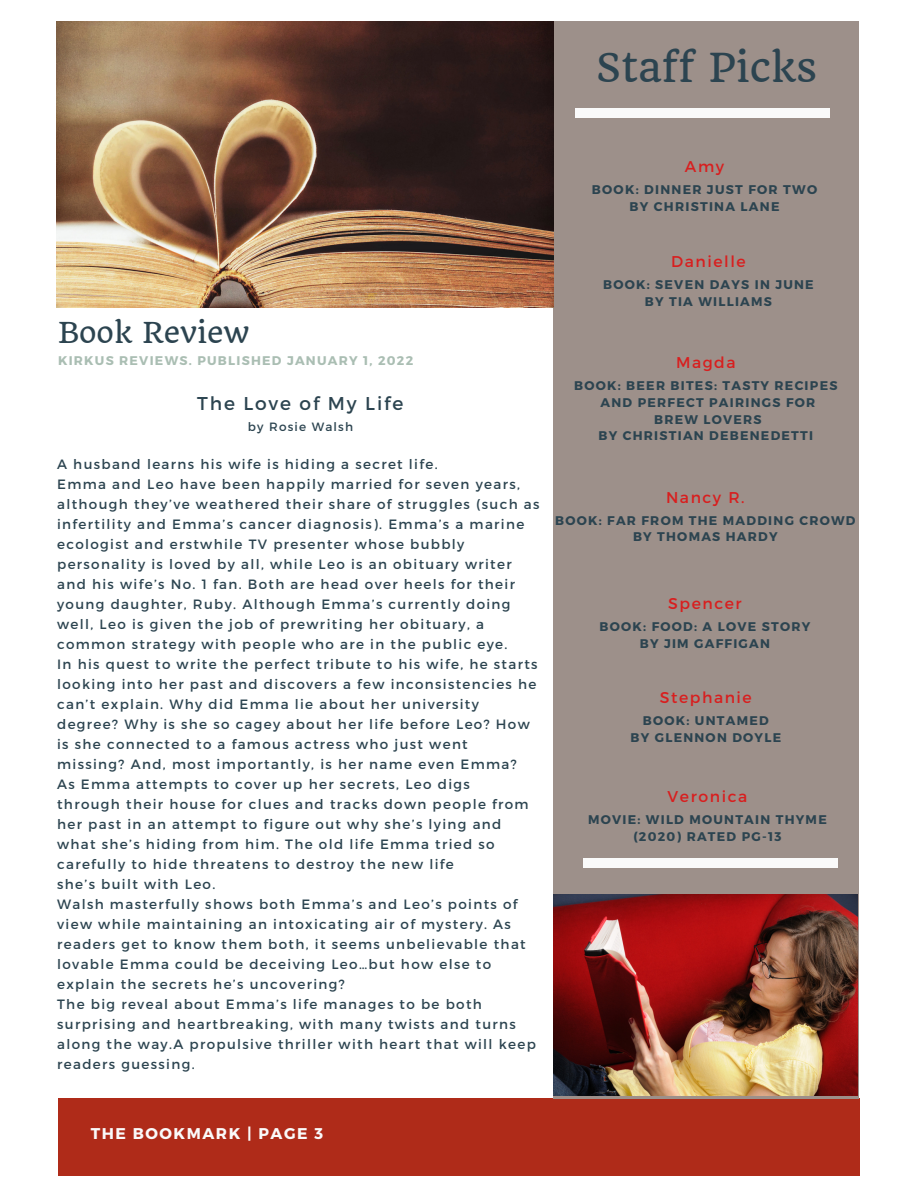
<style>
.page{position:relative;width:918px;height:1188px;background:#fff}
.page>*{position:absolute;margin:0;border:0;box-sizing:border-box;transform-origin:0 0}
.t1{font:39px "Quando";color:#2c4450}
.t2{font:28.2px "Quando";color:#2c4450}
.t3{font:18.6px "Montserrat";letter-spacing:.1em;color:#2c4450}
.t4{font:15.6px "Montserrat";letter-spacing:.1em;color:#d81f1f}
.t5{font:700 15.6px "Montserrat";letter-spacing:.1em;color:#fafafa}
.t6{font:13.5px/20px "Montserrat";letter-spacing:.1em;color:#2c4450}
.t7{font:700 12.6px "Montserrat";letter-spacing:.1em;color:#2c4450}
.t8{font:700 12.6px "Montserrat";letter-spacing:.1em;color:#aabeb3}
.t9{font:12px "Montserrat";letter-spacing:.1em;color:#2c4450}
</style>
<div class="page">
<div style="left:58px;top:1099px;width:801px;height:76px;background:#af2b19"></div>
<div style="left:553px;top:21px;width:305px;height:1078px;background:#9d908a"></div>
<div style="left:583px;top:859px;width:254px;height:9px;background:#fafafa"></div>
<div style="left:576px;top:109px;width:254px;height:9px;background:#fafafa"></div>
<img style="left:56px;top:21px;width:497px;height:287px">
<img style="left:553px;top:894px;width:304px;height:202px">
<p class="t1" style="left:596px;top:44px;width:223px">Staff Picks</p>
<p class="t4" style="left:685px;top:156px;width:41px">Amy</p>
<p class="t7" style="left:592px;top:181px;width:227px">BOOK: DINNER JUST FOR TWO</p>
<p class="t7" style="left:630px;top:198px;width:151px">BY CHRISTINA LANE</p>
<p class="t2" style="left:58px;top:315px;width:193px">Book Review</p>
<p class="t8" style="left:58px;top:353px;width:357px">KIRKUS REVIEWS. PUBLISHED JANUARY 1, 2022</p>
<p class="t3" style="left:197px;top:391px;width:208px">The Love of My Life</p>
<p class="t9" style="left:248px;top:419px;width:107px">by Rosie Walsh</p>
<p class="t6" style="left:57px;top:453px;width:382px">A husband learns his wife is hiding a secret life.</p>
<p class="t6" style="left:57px;top:473px;width:484px">Emma and Leo have been happily married for seven years, although they’ve weathered their share of struggles (such as infertility and Emma’s cancer diagnosis). Emma’s a marine ecologist and erstwhile TV presenter whose bubbly personality is loved by all, while Leo is an obituary writer and his wife’s No. 1 fan. Both are head over heels for their young daughter, Ruby. Although Emma’s currently doing well, Leo is given the job of prewriting her obituary, a common strategy with people who are in the public eye.</p>
<p class="t6" style="left:57px;top:653px;width:482px">In his quest to write the perfect tribute to his wife, he starts looking into her past and discovers a few inconsistencies he can’t explain. Why did Emma lie about her university degree? Why is she so cagey about her life before Leo? How is she connected to a famous actress who just went</p>
<p class="t6" style="left:57px;top:753px;width:461px">missing? And, most importantly, is her name even Emma?</p>
<p class="t6" style="left:57px;top:773px;width:414px">As Emma attempts to cover up her secrets, Leo digs</p>
<p class="t6" style="left:57px;top:793px;width:473px">through their house for clues and tracks down people from her past in an attempt to figure out why she’s lying and what she’s hiding from him. The old life Emma tried so carefully to hide threatens to destroy the new life</p>
<p class="t6" style="left:57px;top:873px;width:160px">she’s built with Leo.</p>
<p class="t6" style="left:57px;top:893px;width:470px">Walsh masterfully shows both Emma’s and Leo’s points of view while maintaining an intoxicating air of mystery. As readers get to know them both, it seems unbelievable that lovable Emma could be deceiving Leo…but how else to explain the secrets he’s uncovering?</p>
<p class="t6" style="left:57px;top:993px;width:480px">The big reveal about Emma’s life manages to be both surprising and heartbreaking, with many twists and turns along the way.A propulsive thriller with heart that will keep readers guessing.</p>
<p class="t4" style="left:671px;top:251px;width:76px">Danielle</p>
<p class="t7" style="left:603px;top:276px;width:212px">BOOK: SEVEN DAYS IN JUNE</p>
<p class="t7" style="left:645px;top:293px;width:129px">BY TIA WILLIAMS</p>
<p class="t4" style="left:676px;top:353px;width:61px">Magda</p>
<p class="t7" style="left:574px;top:377px;width:265px">BOOK: BEER BITES: TASTY RECIPES</p>
<p class="t7" style="left:601px;top:394px;width:216px">AND PERFECT PAIRINGS FOR</p>
<p class="t7" style="left:654px;top:411px;width:109px">BREW LOVERS</p>
<p class="t7" style="left:599px;top:428px;width:216px">BY CHRISTIAN DEBENEDETTI</p>
<p class="t4" style="left:666px;top:487px;width:80px">Nancy R.</p>
<p class="t7" style="left:555px;top:512px;width:302px">BOOK: FAR FROM THE MADDING CROWD</p>
<p class="t7" style="left:633px;top:529px;width:146px">BY THOMAS HARDY</p>
<p class="t4" style="left:668px;top:594px;width:75px">Spencer</p>
<p class="t7" style="left:600px;top:618px;width:212px">BOOK: FOOD: A LOVE STORY</p>
<p class="t7" style="left:640px;top:635px;width:132px">BY JIM GAFFIGAN</p>
<p class="t4" style="left:660px;top:687px;width:93px">Stephanie</p>
<p class="t7" style="left:643px;top:712px;width:127px">BOOK: UNTAMED</p>
<p class="t7" style="left:631px;top:729px;width:152px">BY GLENNON DOYLE</p>
<p class="t4" style="left:668px;top:786px;width:81px">Veronica</p>
<p class="t7" style="left:588px;top:811px;width:240px">MOVIE: WILD MOUNTAIN THYME</p>
<p class="t7" style="left:633px;top:828px;width:150px">(2020) RATED PG-13</p>
<p class="t5" style="left:91px;top:1124px;width:234px">THE BOOKMARK | PAGE 3</p>
</div>
